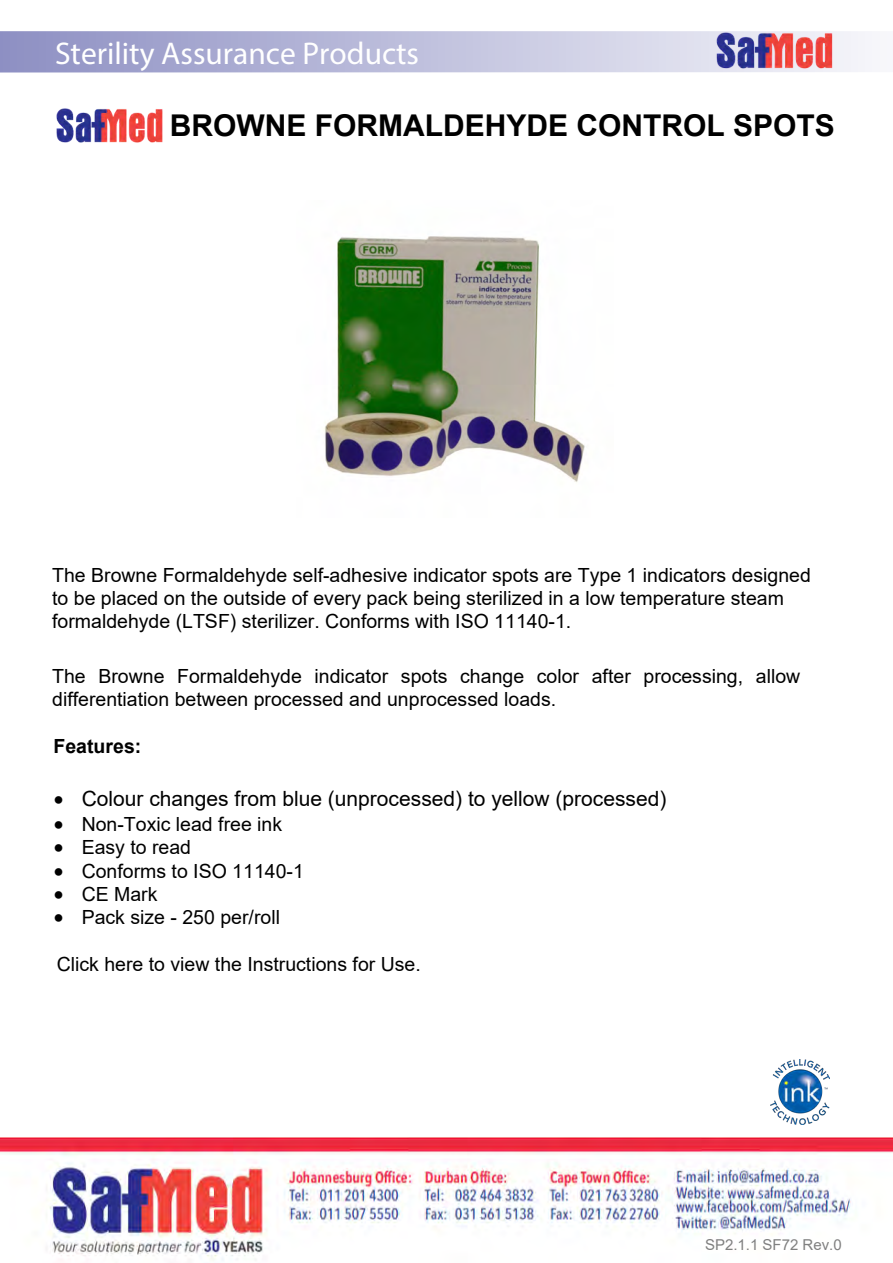
<style>
.page{position:relative;width:893px;height:1263px;background:#fff}
.page>*{position:absolute;margin:0;border:0;box-sizing:border-box;transform-origin:0 0}
.t1{font:31.5px "Myriad Hebrew";color:#fff}
.t2{font:700 30px "Arial";color:#000}
.t3{font:21px "Arial";color:#000}
.t4{font:19.5px/23.4px "Arial";color:#000}
.t5{font:19.5px "Arial";color:#000}
.t6{font:700 19.5px "Arial";color:#000}
.t7{font:15px "Arial";color:#808080}
.s1{font-style:inherit}
</style>
<div class="page">
<img style="left:0;top:1137px;width:893px;height:124px">
<svg style="left:0;top:31px;width:865px;height:42px;background:#bbbddb"></svg>
<img style="left:715px;top:31px;width:119px;height:40px">
<img style="left:56px;top:108px;width:107px;height:35px">
<img style="left:324px;top:236px;width:261px;height:246px">
<img style="left:771px;top:1059px;width:59px;height:65px">
<h1 class="t1" style="left:55px;top:36px;width:366px">Sterility Assurance Products</h1>
<h2 class="t2" style="left:170px;top:104px;width:667px">BROWNE FORMALDEHYDE CONTROL SPOTS</h2>
<p class="t4" style="left:52px;top:563px;width:760px">The Browne Formaldehyde self-adhesive indicator spots are Type 1 indicators designed to be placed on the outside of every pack being sterilized in a low temperature <span class="s1">steam </span>formaldehyde (LTSF) sterilizer. Conforms with ISO 11140-1.</p>
<p class="t4" style="left:52px;top:664px;width:750px">The Browne Formaldehyde indicator spots change color after processing<span class="s1">,</span> allow differentiation between processed and unprocessed loads.</p>
<p class="t6" style="left:54px;top:732px;width:89px">Features:</p>
<p class="t3" style="left:54px;top:784px;width:614px">• Colour changes from blue (unprocessed) to yellow (processed)</p>
<p class="t4" style="left:54px;top:812px;width:230px">• Non-Toxic lead free ink</p>
<p class="t4" style="left:54px;top:835px;width:139px">• Easy to read</p>
<p class="t4" style="left:54px;top:859px;width:252px">• Conforms to ISO 11140-<span class="s1">1</span></p>
<p class="t4" style="left:54px;top:882px;width:105px">• CE Mark</p>
<p class="t4" style="left:54px;top:906px;width:228px">• Pack size - 250 per/roll</p>
<p class="t5" style="left:57px;top:951px;width:366px">Click here to view the Instructions for Use.</p>
<p class="t7" style="left:705px;top:1234px;width:138px">SP2.1.1 SF72 Rev.0</p>
</div>
